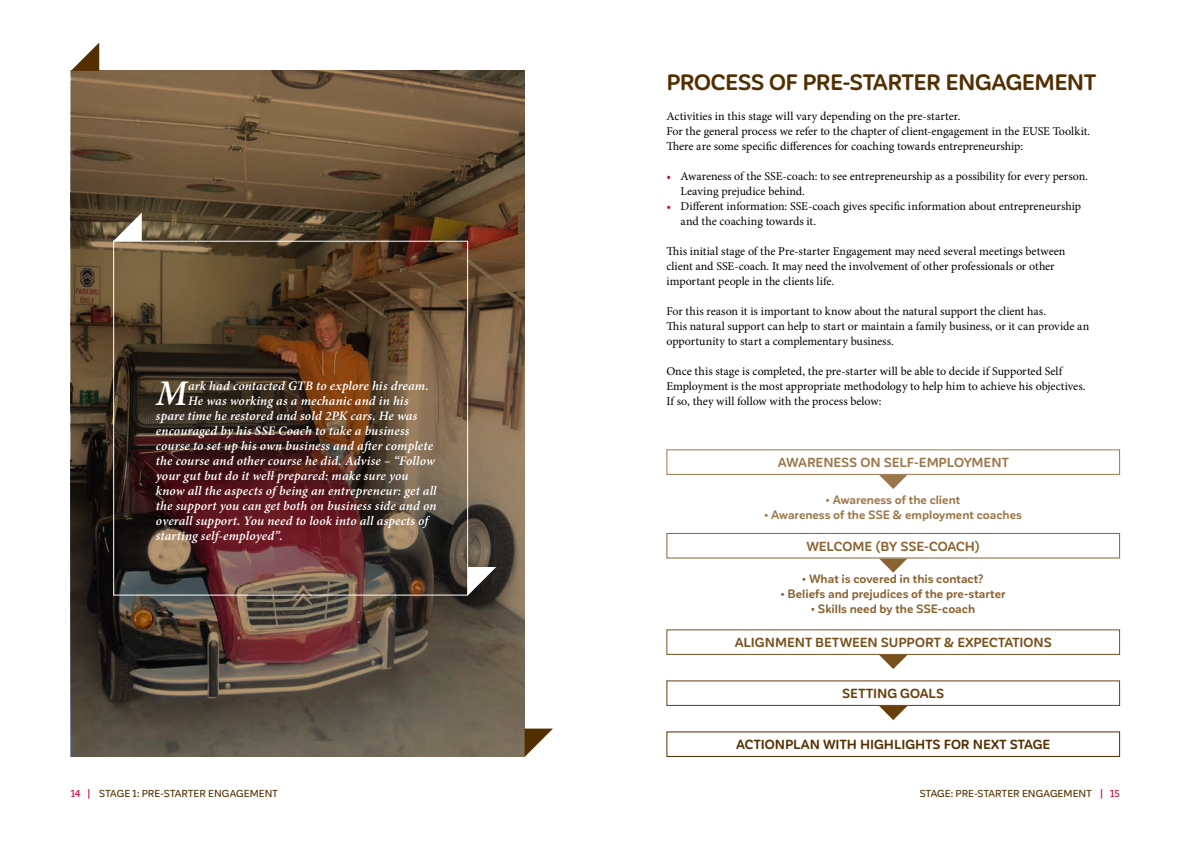
<style>
.page{position:relative;width:1191px;height:842px;background:#fff}
.page>*{position:absolute;margin:0;border:0;box-sizing:border-box;transform-origin:0 0}
.t1{font:italic 600 36.1px "Minion Pro";color:#fff}
.t2{font:700 22px "Corporative Sans Rd";letter-spacing:-.025em;color:#532f00}
.t3{font:italic 600 13px "Minion Pro";letter-spacing:.01em;color:#fff}
.t4{font:700 13px "Corporative Sans Rd";letter-spacing:-.005em;color:#78511d}
.t5{font:700 13px "Corporative Sans Rd";color:#532f00}
.t6{font:700 13px "Corporative Sans Rd";letter-spacing:-.01em;color:#9b774a}
.t7{font:700 13px "Corporative Sans Rd";letter-spacing:-.005em;color:#8a6333}
.t8{font:700 13px "Corporative Sans Rd";color:#653f07}
.t9{font:12px/15px "Minion Pro";letter-spacing:-.005em;color:#000}
.t10{font:700 12px "Corporative Sans Rd";color:#8a6333}
.t11{font:700 12px "Corporative Sans Rd";color:#9b774a}
.t12{font:500 10px "Corporative Sans Rd";letter-spacing:.01em;color:#532f00}
.s1{color:#ce0538}
</style>
<div class="page">
<svg style="left:666px;top:731px;width:454px;height:26px"></svg>
<svg style="left:666px;top:449px;width:454px;height:40px"></svg>
<svg style="left:666px;top:533px;width:454px;height:40px"></svg>
<svg style="left:666px;top:629px;width:454px;height:40px"></svg>
<svg style="left:666px;top:680px;width:454px;height:40px"></svg>
<img style="left:71px;top:71px;width:453px;height:686px">
<img style="left:113px;top:241px;width:355px;height:355px">
<svg style="left:113px;top:213px;width:29px;height:28px"></svg>
<svg style="left:468px;top:567px;width:28px;height:28px"></svg>
<svg style="left:71px;top:43px;width:28px;height:28px"></svg>
<svg style="left:524px;top:729px;width:29px;height:28px"></svg>
<h1 class="t1" style="left:156px;top:368px;width:33px">M</h1>
<p class="t3" style="left:188px;top:377px;width:242px">ark had contacted GTB to explore his dream.</p>
<p class="t3" style="left:188px;top:392px;width:222px">He was working as a mechanic and in his</p>
<p class="t3" style="left:156px;top:407px;width:263px">spare time he restored and sold 2PK cars. He was</p>
<p class="t3" style="left:156px;top:422px;width:255px">encouraged by his SSE Coach to take a business</p>
<p class="t3" style="left:156px;top:437px;width:278px">course to set up his own business and after complete</p>
<p class="t3" style="left:156px;top:452px;width:280px">the course and other course he did. Advise – “Follow</p>
<p class="t3" style="left:156px;top:467px;width:254px">your gut but do it well prepared: make sure you</p>
<p class="t3" style="left:156px;top:482px;width:282px">know all the aspects of being an entrepreneur: get all</p>
<p class="t3" style="left:156px;top:497px;width:282px">the support you can get both on business side and on</p>
<p class="t3" style="left:156px;top:512px;width:274px">overall support. You need to look into all aspects of</p>
<p class="t3" style="left:156px;top:527px;width:128px">starting self-employed”.</p>
<h2 class="t2" style="left:666px;top:70px;width:431px">PROCESS OF PRE-STARTER ENGAGEMENT</h2>
<p class="t9" style="left:666px;top:109px;width:425px">Activities in this stage will vary depending on the pre-starter.<br>For the general process we refer to the chapter of client-engagement in the EUSE Toolkit.<br>There are some specific differences for coaching towards entrepreneurship:</p>
<p class="t9" style="left:680px;top:169px;width:409px;text-indent:-14px"><span class="s1">•</span> Awareness of the SSE-coach: to see entrepreneurship as a possibility for every person.<br>Leaving prejudice behind.</p>
<p class="t9" style="left:680px;top:199px;width:402px;text-indent:-14px"><span class="s1">•</span> Different information: SSE-coach gives specific information about entrepreneurship and the coaching towards it.</p>
<p class="t9" style="left:666px;top:244px;width:400px">This initial stage of the Pre-starter Engagement may need several meetings between client and SSE-coach. It may need the involvement of other professionals or other important people in the clients life.</p>
<p class="t9" style="left:666px;top:304px;width:424px">For this reason it is important to know about the natural support the client has.<br>This natural support can help to start or maintain a family business, or it can provide an opportunity to start a complementary business.</p>
<p class="t9" style="left:666px;top:364px;width:421px">Once this stage is completed, the pre-starter will be able to decide if Supported Self<br>Employment is the most appropriate methodology to help him to achieve his objectives.<br>If so, they will follow with the process below:</p>
<p class="t6" style="left:777px;top:455px;width:232px">AWARENESS ON SELF-EMPLOYMENT</p>
<p class="t11" style="left:825px;top:493px;width:136px">• Awareness of the client</p>
<p class="t11" style="left:764px;top:508px;width:259px">• Awareness of the SSE &amp; employment coaches</p>
<p class="t7" style="left:806px;top:539px;width:175px">WELCOME (BY SSE-COACH)</p>
<p class="t10" style="left:802px;top:572px;width:184px">• What is covered in this contact?</p>
<p class="t10" style="left:780px;top:587px;width:226px">• Beliefs and prejudices of the pre-starter</p>
<p class="t10" style="left:810px;top:602px;width:166px">• Skills need by the SSE-coach</p>
<p class="t4" style="left:735px;top:635px;width:318px">ALIGNMENT BETWEEN SUPPORT &amp; EXPECTATIONS</p>
<p class="t8" style="left:842px;top:687px;width:104px">SETTING GOALS</p>
<p class="t5" style="left:736px;top:738px;width:316px">ACTIONPLAN WITH HIGHLIGHTS FOR NEXT STAGE</p>
<p class="t12" style="left:71px;top:788px;width:208px"><span class="s1">14 |</span> STAGE 1: PRE-STARTER ENGAGEMENT</p>
<p class="t12" style="left:919px;top:788px;width:202px">STAGE: PRE-STARTER ENGAGEMENT <span class="s1">| 15</span></p>
</div>
